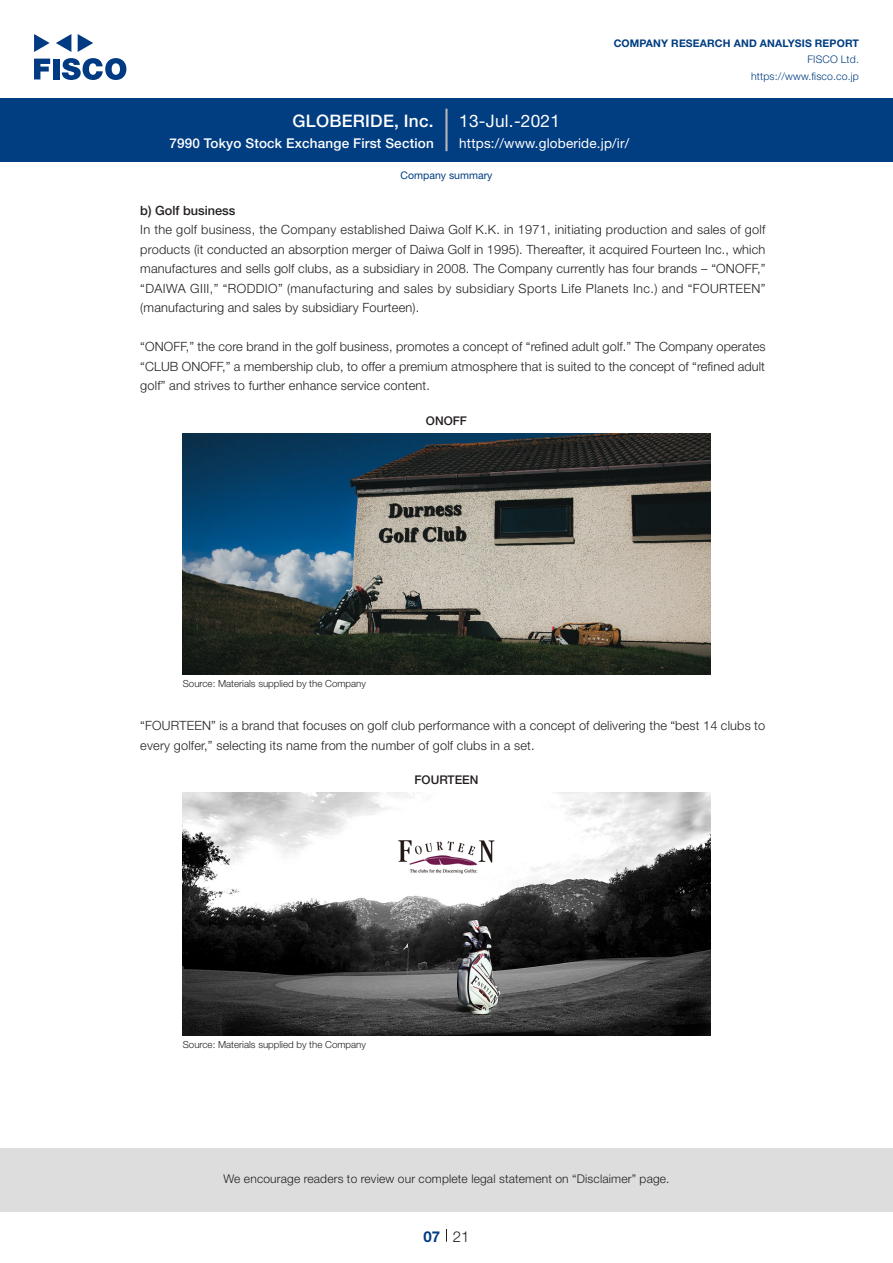
<style>
.page{position:relative;width:893px;height:1263px;background:#fff}
.page>*{position:absolute;margin:0;border:0;box-sizing:border-box;transform-origin:0 0}
.t1{font:500 17.25px "Helvetica Neue LT Std";letter-spacing:.015em;color:#fff}
.t2{font:17.25px "Helvetica Neue LT Std";letter-spacing:.015em;color:#fff}
.t3{font:300 15px "Helvetica Neue LT Std";color:#231f20}
.t4{font:700 15px "Helvetica Neue LT Std";color:#003d81}
.t5{font:500 13.5px "Helvetica Neue LT Std";letter-spacing:.015em;color:#fff}
.t6{font:13.5px "Helvetica Neue LT Std";letter-spacing:.015em;color:#fff}
.t7{font:300 12.75px/19.5px "Helvetica Neue LT Std";letter-spacing:.015em;color:#231f20;text-align:justify}
.t8{font:500 12.75px "Helvetica Neue LT Std";color:#231f20}
.t9{font:300 12px "Helvetica Neue LT Std";letter-spacing:.015em;color:#231f20}
.t10{font:500 12px "Helvetica Neue LT Std";color:#231f20}
.t11{font:700 10.5px "Helvetica Neue LT Std";letter-spacing:.015em;color:#003d81}
.t12{font:300 10.5px/16.5px "Helvetica Neue LT Std";letter-spacing:.015em;color:#003d81;text-align:right}
.t13{font:10.5px "Helvetica Neue LT Std";color:#003d81}
.t14{font:300 9.75px "Helvetica Neue LT Std";color:#231f20}
</style>
<div class="page">
<div style="left:0;top:1148px;width:893px;height:64px;background:#ddd"></div>
<svg style="left:34px;top:59px;width:16px;height:20px"></svg>
<div style="left:53px;top:59px;width:6px;height:20px;background:#003a83"></div>
<svg style="left:62px;top:58px;width:64px;height:22px"></svg>
<svg style="left:34px;top:34px;width:16px;height:18px"></svg>
<svg style="left:78px;top:34px;width:15px;height:18px"></svg>
<svg style="left:56px;top:34px;width:15px;height:18px"></svg>
<div style="left:0;top:98px;width:893px;height:64px;background:#003d81"></div>
<hr style="left:445px;top:109px;width:3px;height:42px;background:#b5b5b6">
<svg style="left:446px;top:1229px;width:1px;height:13px"></svg>
<img style="left:183px;top:433px;width:527px;height:242px">
<img style="left:183px;top:793px;width:527px;height:242px">
<h1 class="t1" style="left:293px;top:110px;width:143px">GLOBERIDE, Inc.</h1>
<p class="t5" style="left:169px;top:135px;width:266px">7990 Tokyo Stock Exchange First Section</p>
<h1 class="t2" style="left:459px;top:110px;width:102px">13-Jul.-2021</h1>
<p class="t11" style="left:614px;top:37px;width:247px">COMPANY RESEARCH AND ANALYSIS REPORT</p>
<p class="t12" style="left:751px;top:51px;width:109px">FISCO Ltd. https://www.fisco.co j p.</p>
<p class="t6" style="left:459px;top:135px;width:172px">https://www.globeride j p. /i r/</p>
<p class="t13" style="left:401px;top:169px;width:93px">Company summary</p>
<p class="t8" style="left:140px;top:203px;width:97px">b) Golf business</p>
<p class="t7" style="left:140px;top:220px;width:627px">In the golf business, the Company established Daiwa Golf K K. in. 1971, initiating production and sales of golf products (it conducted an absorption merger of Daiwa Golf in 1995 .) Thereafter it, acquired Fourteen Inc., which manufactures and sells golf clubs, as a subsidiary in 2008. The Company currently has four brands – “ONOFF “, “DAIWA GIII,” “RODDIO” (manufacturing and sales by subsidiary Sports Life Planets Inc ) . and “FOURTEEN“ (manufacturing and sales by subsidiary Fourteen .(</p>
<p class="t7" style="left:140px;top:337px;width:627px">“ONOFF,” the core brand in the golf business, promotes a concept of “refined adult golf.” The Company operates “CLUB ONOFF,” a membership club to, offer a premium atmosphere that is suited to the concept of “refined adult golf” and strives to further enhance service content.</p>
<p class="t10" style="left:426px;top:413px;width:43px">ONOFF</p>
<p class="t14" style="left:183px;top:677px;width:185px">Source: Materials supplied by the Company</p>
<p class="t7" style="left:140px;top:716px;width:626px">“FOURTEEN” is a brand that focuses on golf club performance with a concept of delivering the “best 14 clubs to every golfer,” selecting its name from the number of golf clubs in a set.</p>
<p class="t10" style="left:414px;top:773px;width:66px">FOURTEEN</p>
<p class="t14" style="left:183px;top:1038px;width:185px">Source: Materials supplied by the Company</p>
<p class="t9" style="left:223px;top:1171px;width:448px">We encourage readers to review our complete legal statement on “Disclaimer” page.</p>
<p class="t4" style="left:423px;top:1227px;width:18px">07</p>
<p class="t3" style="left:453px;top:1227px;width:18px">21</p>
</div>
